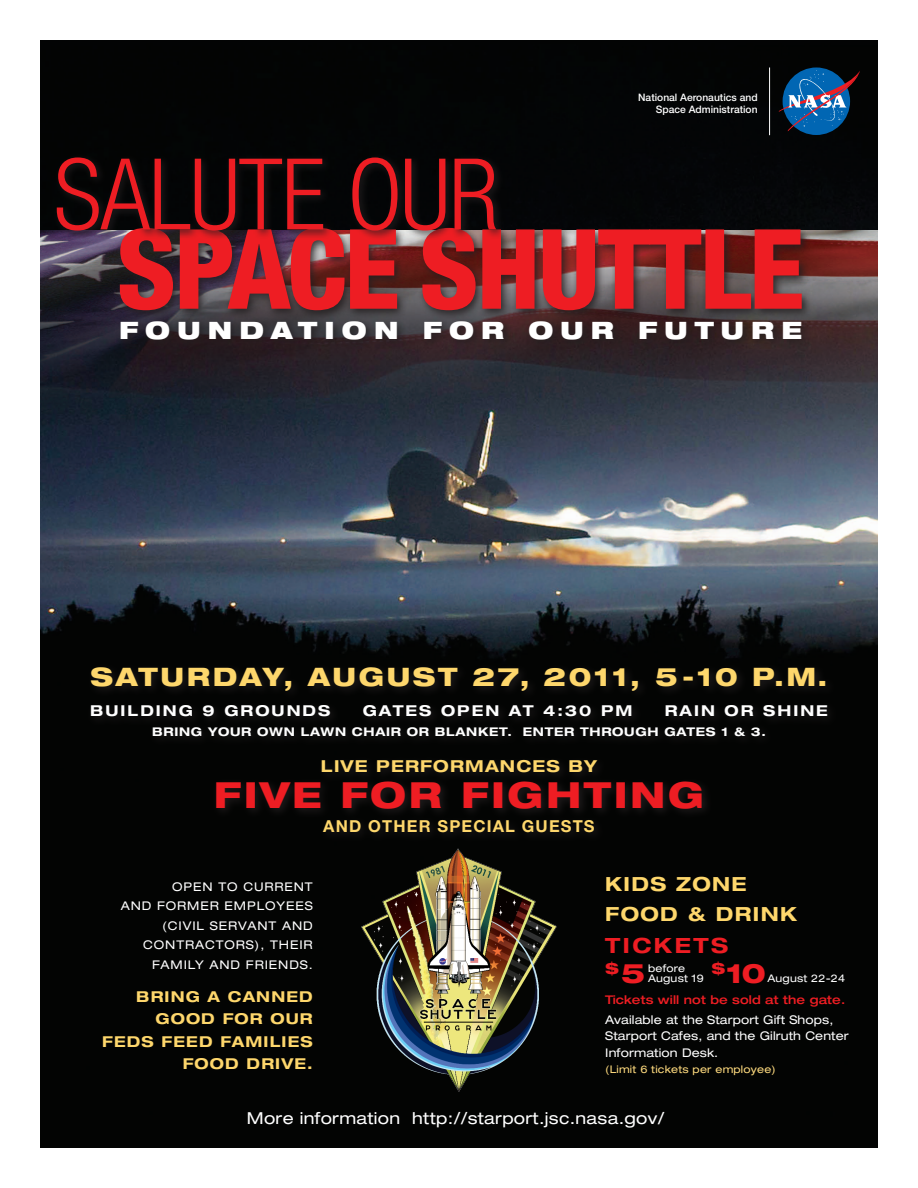
<style>
.page{position:relative;width:918px;height:1188px;background:#fff}
.page>*{position:absolute;margin:0;border:0;box-sizing:border-box;transform-origin:0 0}
.t1{font:800 condensed 111px "Helvetica Neue LT Std";letter-spacing:-.02em;color:#ee1d23}
.t2{font:300 condensed 99px "Helvetica Neue LT Std";letter-spacing:-.01em;color:#ee1d23}
.t3{font:800 expanded 36px "Helvetica Neue LT Std";letter-spacing:.07em;color:#ee1d23}
.t4{font:800 expanded 27px "Helvetica Neue LT Std";color:#ee1d23}
.t5{font:800 expanded 25.5px "Helvetica Neue LT Std";letter-spacing:.1em;color:#fed76c}
.t6{font:900 expanded 24px "Helvetica Neue LT Std";letter-spacing:.3em;color:#fff}
.t7{font:700 expanded 21px "Helvetica Neue LT Std";letter-spacing:.12em;color:#ee1d23}
.t8{font:700 expanded 19.5px/30px "Helvetica Neue LT Std";letter-spacing:.07em;color:#fed76c}
.t9{font:expanded 16.5px "Helvetica Neue LT Std";letter-spacing:.02em;color:#fff}
.t10{font:700 16.5px "Helvetica Neue LT Std";letter-spacing:.07em;color:#fed76c}
.t11{font:700 expanded 16.5px "Helvetica Neue LT Std";letter-spacing:.07em;color:#fed76c}
.t12{font:800 expanded 15.75px "Helvetica Neue LT Std";color:#ee1d23}
.t13{font:700 expanded 15px/22.5px "Helvetica Neue LT Std";letter-spacing:.075em;color:#fed76c;text-align:right}
.t14{font:700 expanded 15px "Helvetica Neue LT Std";letter-spacing:.135em;color:#fff}
.t15{font:expanded 12px/19.5px "Helvetica Neue LT Std";letter-spacing:.075em;color:#fff;text-align:right}
.t16{font:expanded 12px/16.5px "Helvetica Neue LT Std";letter-spacing:.01em;color:#fff}
.t17{font:700 expanded 12px "Helvetica Neue LT Std";letter-spacing:.06em;color:#fff}
.t18{font:500 expanded 12px "Helvetica Neue LT Std";letter-spacing:.01em;color:#ee1d23}
.t19{font:expanded 10.5px "Helvetica Neue LT Std";letter-spacing:.02em;color:#feda7e}
.t20{font:expanded 10.5px/10.5px "Helvetica Neue LT Std";letter-spacing:.02em;color:#fff}
.t21{font:500 10.35px/12.3px "Helvetica Neue LT Std";color:#fff;text-align:right}
.s1{font-size:27px}
</style>
<div class="page">
<img style="left:40px;top:230px;width:838px;height:918px">
<div style="left:40px;top:40px;width:838px;height:190px;background:#030405"></div>
<div style="left:116px;top:224px;width:697px;height:126px;background:#231f20;opacity:.85"></div>
<div style="left:52px;top:153px;width:455px;height:88px;background:#231f20;opacity:.85"></div>
<div style="left:783px;top:68px;width:67px;height:67px;background:#0166b3;border-radius:50%"></div>
<svg style="left:779px;top:70px;width:81px;height:61px"></svg>
<hr style="left:769px;top:68px;width:1px;height:67px;background:#fff">
<div style="left:86px;top:663px;width:753px;height:180px;background:#231f20;opacity:.85"></div>
<img style="left:361px;top:837px;width:196px;height:255px">
<p class="t21" style="left:638px;top:91px;width:121px">National Aeronautics and<br>Space Administration</p>
<h2 class="t2" style="left:54px;top:138px;width:446px">SALUTE OUR</h2>
<h1 class="t1" style="left:117px;top:200px;width:689px">SPACE SHUTTLE</h1>
<h3 class="t6" style="left:119px;top:314px;width:684px">FOUNDATION FOR OUR FUTURE</h3>
<h3 class="t5" style="left:91px;top:661px;width:738px">SATURDAY, AUGUST 27, 2011, 5-10 P.M.</h3>
<p class="t14" style="left:90px;top:702px;width:242px">BUILDING 9 GROUNDS</p>
<p class="t14" style="left:363px;top:702px;width:271px">GATES OPEN AT 4:30 PM</p>
<p class="t14" style="left:665px;top:702px;width:165px">RAIN OR SHINE</p>
<p class="t17" style="left:152px;top:724px;width:615px">BRING YOUR OWN LAWN CHAIR OR BLANKET. ENTER THROUGH GATES 1 &amp; 3.</p>
<h3 class="t11" style="left:321px;top:756px;width:278px">LIVE PERFORMANCES BY</h3>
<h3 class="t3" style="left:214px;top:772px;width:492px">FIVE FOR FIGHTING</h3>
<h3 class="t10" style="left:323px;top:816px;width:273px">AND OTHER SPECIAL GUESTS</h3>
<p class="t15" style="left:121px;top:876px;width:194px">Open to current<br>and former employees (civil servant and<br>co ntracto rs), their family and friends.</p>
<p class="t13" style="left:102px;top:985px;width:212px">BRING A CANNED<br>GOOD FOR OUR<br>FEDS FEED FAMILIES<br>FOOD DRIVE.</p>
<h3 class="t8" style="left:605px;top:869px;width:193px">KIDS ZONE<br>FOOD &amp; DRINK</h3>
<h3 class="t7" style="left:605px;top:932px;width:125px">TICKETS</h3>
<h3 class="t12" style="left:605px;top:958px;width:41px">$<span class="s1">5</span></h3>
<h3 class="t4" style="left:712px;top:956px;width:56px"><sup>$</sup>10</h3>
<p class="t20" style="left:648px;top:963px;width:57px">before<br>August 19</p>
<p class="t20" style="left:767px;top:973px;width:79px">August 22-24</p>
<p class="t18" style="left:605px;top:992px;width:242px">Tickets will not be sold at the gate.</p>
<p class="t16" style="left:605px;top:1011px;width:245px">Available at the Starport Gift Shops,<br>Starport Cafes, and the Gilruth Center<br>I nformation Desk.</p>
<p class="t19" style="left:605px;top:1063px;width:172px">(Limit 6 tickets per employee)</p>
<h3 class="t9" style="left:247px;top:1108px;width:419px">More information http://starport.jsc.nasa.gov/</h3>
</div>
